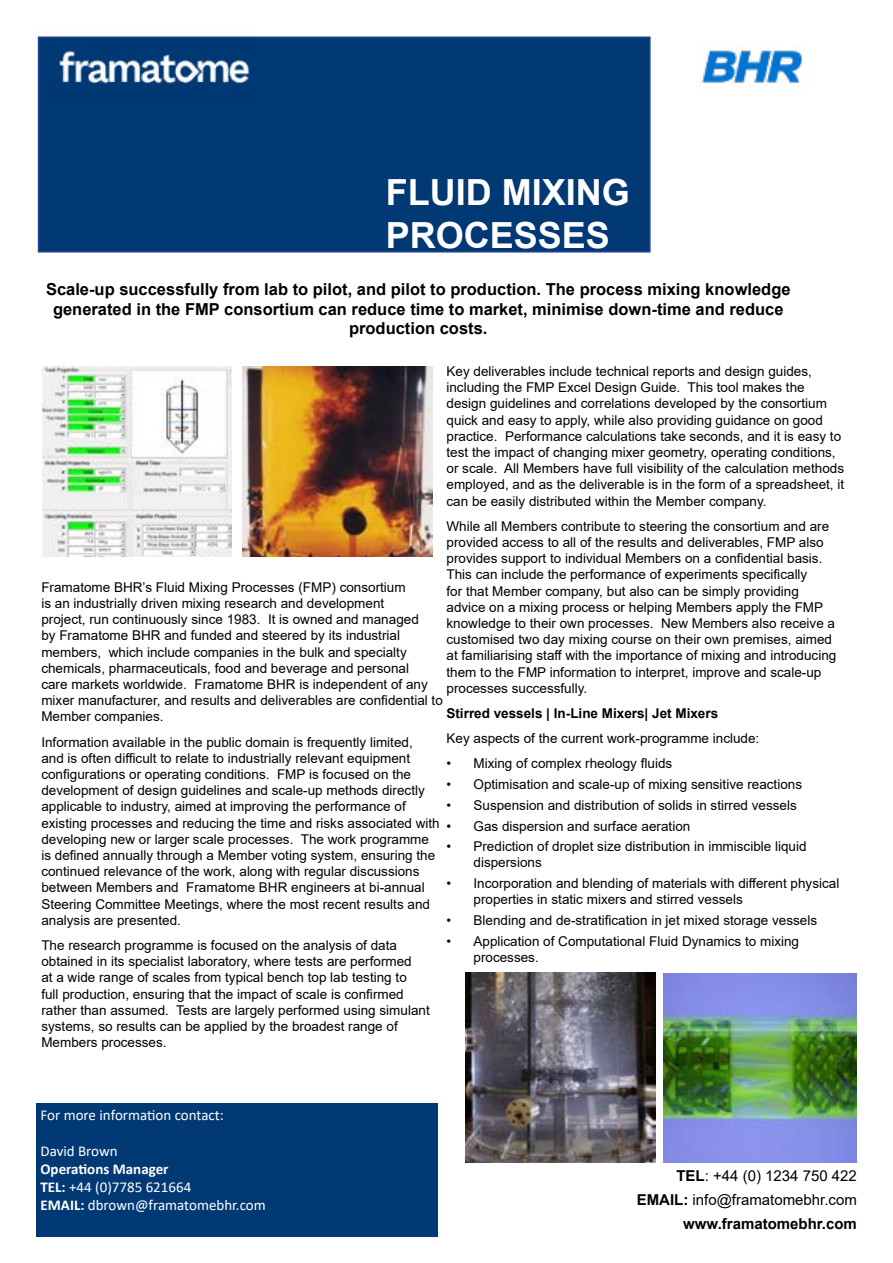
<style>
.page{position:relative;width:893px;height:1263px;background:#fff}
.page>*{position:absolute;margin:0;border:0;box-sizing:border-box;transform-origin:0 0}
.t1{font:700 36px/43.2px "Arial";color:#fff}
.t2{font:700 16.5px/19.8px "Arial";color:#000;text-align:center}
.t3{font:15px/18px "Calibri";color:#fff}
.t4{font:15px/24px "Arial";color:#000;text-align:right}
.t5{font:13.5px/16.2px "Arial";color:#000}
.t6{font:700 13.5px "Arial";color:#000}
.s1{font-weight:700}
</style>
<div class="page">
<img style="left:42px;top:366px;width:189px;height:190px">
<img style="left:465px;top:972px;width:190px;height:191px">
<div style="left:36px;top:1103px;width:401px;height:133px;background:#003974"></div>
<img style="left:242px;top:366px;width:191px;height:190px">
<img style="left:701px;top:50px;width:102px;height:35px">
<div style="left:38px;top:37px;width:613px;height:216px;background:#003974;border:2px solid #25408f"></div>
<img style="left:37px;top:36px;width:221px;height:71px">
<img style="left:664px;top:974px;width:193px;height:189px">
<h1 class="t1" style="left:386px;top:171px;width:246px">FLUID MIXING<br>PROCESSES</h1>
<p class="t2" style="left:46px;top:279px;width:746px">Scale-up successfully from lab to pilot, and pilot to production. The process mixing knowledge generated in the FMP consortium can reduce time to market, minimise down-time and reduce production costs.</p>
<p class="t5" style="left:446px;top:363px;width:399px">Key deliverables include technical reports and design guides, including the FMP Excel Design Guide. This tool makes the design guidelines and correlations developed by the consortium quick and easy to apply, while also providing guidance on good practice. Performance calculations take seconds, and it is easy to test the impact of changing mixer geometry, operating conditions, or scale. All Members have full visibility of the calculation methods employed, and as the deliverable is in the form of a spreadsheet, it can be easily distributed within the Member company.</p>
<p class="t5" style="left:446px;top:518px;width:391px">While all Members contribute to steering the consortium and are provided access to all of the results and deliverables, FMP also provides support to individual Members on a confidential basis.<br>This can include the performance of experiments specifically<br>for that Member company, but also can be simply providing advice on a mixing process or helping Members apply the FMP knowledge to their own processes. New Members also receive a customised two day mixing course on their own premises, aimed at familiarising staff with the importance of mixing and introducing them to the FMP information to interpret, improve and scale-up processes successfully.</p>
<p class="t6" style="left:446px;top:704px;width:273px">Stirred vessels | In-Line Mixers| Jet Mixers</p>
<p class="t5" style="left:446px;top:730px;width:314px">Key aspects of the current work-programme include:</p>
<p class="t5" style="left:446px;top:755px;width:227px">• Mixing of complex rheology fluids</p>
<p class="t5" style="left:446px;top:776px;width:357px">• Optimisation and scale-up of mixing sensitive reactions</p>
<p class="t5" style="left:446px;top:797px;width:352px">• Suspension and distribution of solids in stirred vessels</p>
<p class="t5" style="left:446px;top:818px;width:245px">• Gas dispersion and surface aeration</p>
<p class="t5" style="left:473px;top:838px;width:335px;text-indent:-27px">• Prediction of droplet size distribution in immiscible liquid dispersions</p>
<p class="t5" style="left:473px;top:875px;width:367px;text-indent:-27px">• Incorporation and blending of materials with different physical properties in static mixers and stirred vessels</p>
<p class="t5" style="left:446px;top:912px;width:372px">• Blending and de-stratification in jet mixed storage vessels</p>
<p class="t5" style="left:473px;top:933px;width:327px;text-indent:-27px">• Application of Computational Fluid Dynamics to mixing processes.</p>
<p class="t5" style="left:41px;top:579px;width:403px">Framatome BHR’s Fluid Mixing Processes (FMP) consortium<br>is an industrially driven mixing research and development<br>project, run continuously since 1983. It is owned and managed<br>by Framatome BHR and funded and steered by its industrial members, which include companies in the bulk and specialty chemicals, pharmaceuticals, food and beverage and personal<br>care markets worldwide. Framatome BHR is independent of any mixer manufacturer, and results and deliverables are confidential to Member companies.</p>
<p class="t5" style="left:41px;top:734px;width:400px">Information available in the public domain is frequently limited,<br>and is often difficult to relate to industrially relevant equipment configurations or operating conditions. FMP is focused on the development of design guidelines and scale-up methods directly applicable to industry, aimed at improving the performance of existing processes and reducing the time and risks associated with developing new or larger scale processes. The work programme is defined annually through a Member voting system, ensuring the continued relevance of the work, along with regular discussions between Members and Framatome BHR engineers at bi-annual Steering Committee Meetings, where the most recent results and analysis are presented.</p>
<p class="t5" style="left:41px;top:937px;width:390px">The research programme is focused on the analysis of data obtained in its specialist laboratory, where tests are performed<br>at a wide range of scales from typical bench top lab testing to<br>full production, ensuring that the impact of scale is confirmed rather than assumed. Tests are largely performed using simulant systems, so results can be applied by the broadest range of Members processes.</p>
<p class="t3" style="left:40px;top:1106px;width:185px">For more information contact:</p>
<p class="t3" style="left:40px;top:1142px;width:79px">David Brown</p>
<p class="t3" style="left:40px;top:1160px;width:227px"><span class="s1">Operations Manager<br>TEL:</span> +44 (0)7785 621664<br><span class="s1">EMAIL:</span> dbrown@framatomebhr.com</p>
<p class="t4" style="left:637px;top:1163px;width:222px"><span class="s1">TEL</span>: +44 (0) 1234 750 422<br><span class="s1">EMAIL:</span> info@framatomebhr.com <span class="s1">www.framatomebhr.com</span></p>
</div>
